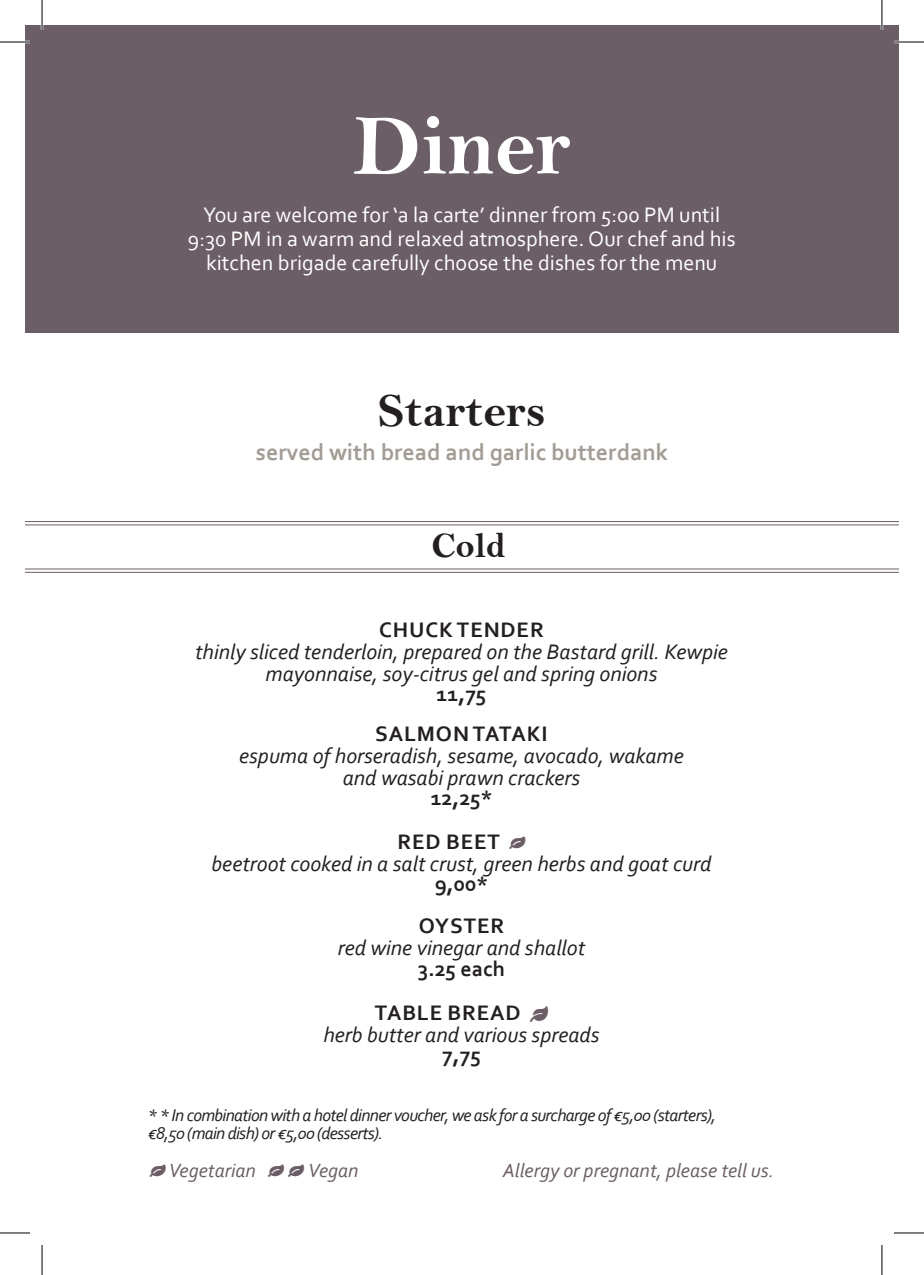
<style>
.page{position:relative;width:924px;height:1275px;background:#fff}
.page>*{position:absolute;margin:0;border:0;box-sizing:border-box;transform-origin:0 0}
.t1{font:86px "Bell MT Bold";color:#fff}
.t2{font:48px "Bell MT Bold";color:#231f20}
.t3{font:36px "Bell MT Bold";color:#231f20}
.t4{font:700 24px "Corbel";color:#a39c95}
.t5{font:italic 22px/22px "Corbel";color:#231f20;text-align:center}
.t6{font:22px/24px "Corbel";color:#fff;text-align:center}
.t7{font:700 22px/44px "Corbel";letter-spacing:.04em;color:#231f20;text-align:center}
.t8{font:italic 20px "Corbel";color:#6c5e66}
.t9{font:italic 17.8px/18px "Corbel";letter-spacing:-.035em;color:#231f20}
.s1{color:#6c5e66}
</style>
<div class="page">
<div style="left:25px;top:25px;width:873px;height:308px;background:#6c5e66"></div>
<svg style="left:25px;top:521px;width:873px;height:52px"></svg>
<hr style="left:0;top:41px;width:30px;height:2px;background:#fff">
<hr style="left:893px;top:41px;width:30px;height:2px;background:#fff">
<hr style="left:41px;top:0;width:2px;height:30px;background:#fff">
<hr style="left:880px;top:0;width:2px;height:30px;background:#fff">
<hr style="left:0;top:42px;width:30px;height:1px;background:#000">
<hr style="left:893px;top:42px;width:30px;height:1px;background:#000">
<hr style="left:0;top:1232px;width:30px;height:1px;background:#000">
<hr style="left:893px;top:1232px;width:30px;height:1px;background:#000">
<hr style="left:42px;top:0;width:1px;height:30px;background:#000">
<hr style="left:42px;top:1245px;width:1px;height:30px;background:#000">
<hr style="left:881px;top:0;width:1px;height:30px;background:#000">
<hr style="left:881px;top:1245px;width:1px;height:30px;background:#000">
<h1 class="t1" style="left:353px;top:95px;width:218px">Diner</h1>
<p class="t6" style="left:188px;top:202px;width:549px">You are welcome for ‘a la carte’ dinner from 5:00 PM until<br>9:30 PM in a warm and relaxed atmosphere. Our chef and his kitchen brigade carefully choose the dishes for the menu</p>
<h2 class="t2" style="left:378px;top:382px;width:169px">Starters</h2>
<p class="t4" style="left:256px;top:437px;width:413px">served with bread and garlic butterdank</p>
<h3 class="t3" style="left:431px;top:523px;width:76px">Cold</h3>
<p class="t7" style="left:379px;top:607px;width:166px">CHUCK TENDER</p>
<p class="t5" style="left:195px;top:640px;width:534px">thinly sliced tenderloin, prepared on the Bastard grill. Kewpie mayonnaise, soy-citrus gel and spring onions</p>
<p class="t7" style="left:375px;top:673px;width:174px;line-height:40px">11,75<br>SALMON TATAKI</p>
<p class="t5" style="left:239px;top:744px;width:446px">espuma of horseradish, sesame, avocado, wakame and wasabi prawn crackers</p>
<p class="t7" style="left:397px;top:775px;width:129px">12,25*<br>RED BEET <span class="s1">●</span></p>
<p class="t5" style="left:211px;top:852px;width:501px">beetroot cooked in a salt crust, green herbs and goat curd</p>
<p class="t7" style="left:418px;top:862px;width:87px;line-height:42px">9,00*<br>OYSTER</p>
<p class="t5" style="left:337px;top:936px;width:249px">red wine vinegar and shallot</p>
<p class="t7" style="left:374px;top:945px;width:175px">3.25 each<br>TABLE BREAD <span class="s1">●</span></p>
<p class="t5" style="left:323px;top:1022px;width:277px">herb butter and various spreads</p>
<p class="t7" style="left:442px;top:1031px;width:40px">7,75</p>
<p class="t9" style="left:148px;top:1106px;width:569px">* * In combination with a hotel dinner voucher, we ask for a surcharge of €5,00 (starters), €8,50 (main dish) or €5,00 (desserts).</p>
<p class="t8" style="left:150px;top:1157px;width:210px">● Vegetarian ● ● Vegan</p>
<p class="t8" style="left:502px;top:1157px;width:272px">Allergy or pregnant, please tell us.</p>
</div>
